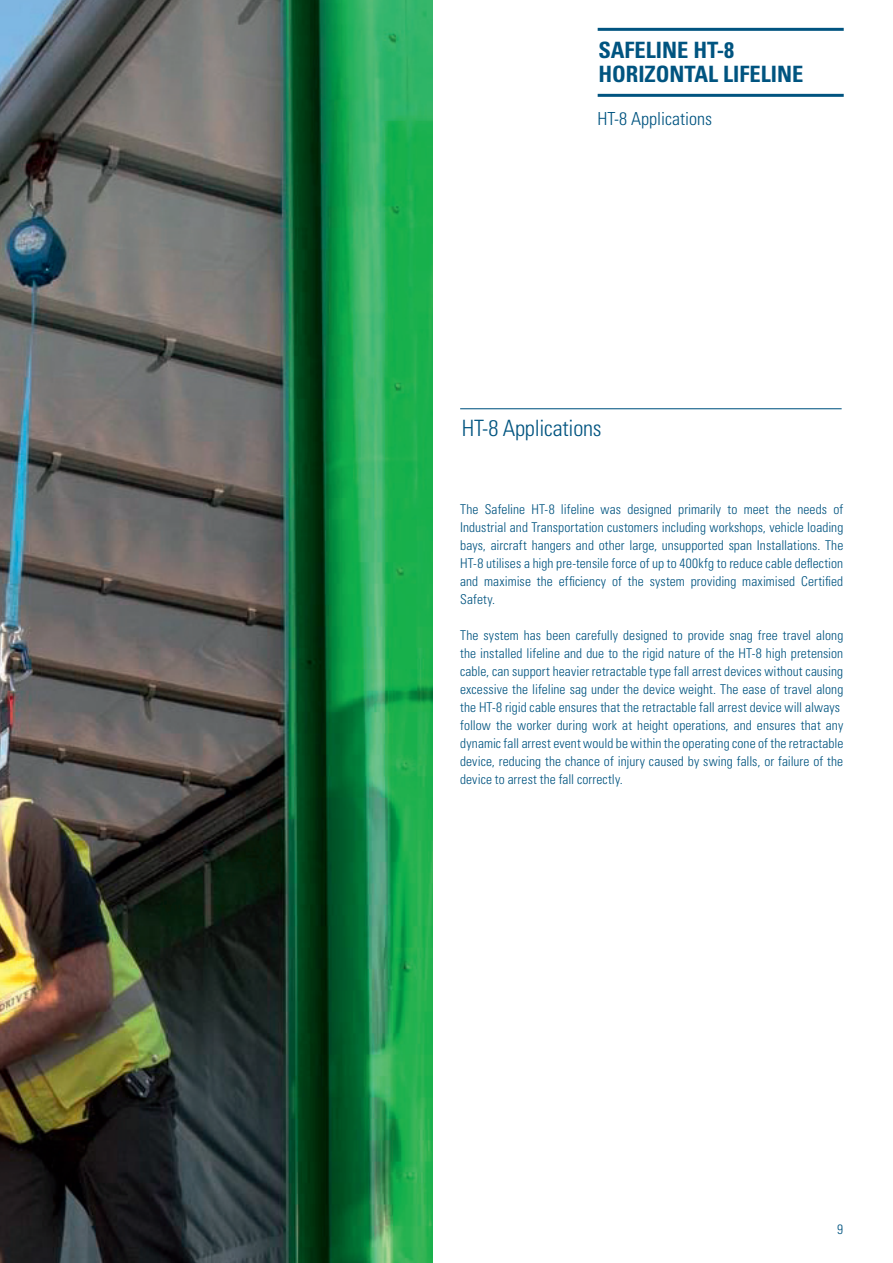
<style>
.page{position:relative;width:893px;height:1263px;background:#fff}
.page>*{position:absolute;margin:0;border:0;box-sizing:border-box;transform-origin:0 0}
.t1{font:700 condensed 22.5px/24px "Univers";color:#005480}
.t2{font:300 condensed 22.5px "Univers";letter-spacing:-.01em;color:#005480}
.t3{font:300 condensed 18px "Univers";color:#005480}
.t4{font:300 condensed 13.5px/18px "Univers";letter-spacing:.005em;color:#005480;text-align:justify}
</style>
<div class="page">
<hr style="left:598px;top:94px;width:246px;height:3px;background:#005480">
<hr style="left:598px;top:28px;width:246px;height:3px;background:#005480">
<hr style="left:460px;top:408px;width:382px;height:1px;background:#005480">
<img style="left:0;top:0;width:433px;height:1263px">
<h1 class="t1" style="left:598px;top:40px;width:206px">SAFELINE HT-8<br>HORIZONTAL LIFELINE</h1>
<h2 class="t3" style="left:597px;top:112px;width:116px">HT-8 Applications</h2>
<h1 class="t2" style="left:462px;top:420px;width:141px">HT-8 Applications</h1>
<p class="t4" style="left:460px;top:502px;width:385px">The Safeline HT-8 lifeline was designed primarily to meet the needs of Industrial and Transportation customers including workshops, vehicle loading bays, aircraft hangers and other large, unsupported span Installations. The HT-8 utilises a high pre-tensile force of up to 400kfg to reduce cable deflection and maximise the efficiency of the system providing maximised Certified Safety.</p>
<p class="t4" style="left:460px;top:628px;width:385px;text-align:left">The system has been carefully designed to provide snag free travel along the installed lifeline and due to the rigid nature of the HT-8 high pretension cable, can support heavier retractable type fall arrest devices without causing excessive the lifeline sag under the device weight. The ease of travel along the HT-8 rigid cable ensures that the retractable fall arrest device will always follow the worker during work at height operations, and ensures that any dynamic fall arrest event would be within the operating cone of the retractable device, reducing the chance of injury caused by swing falls, or failure of the device to arrest the fall correctly.</p>
<p class="t4" style="left:837px;top:1221px;width:7px">9</p>
</div>
